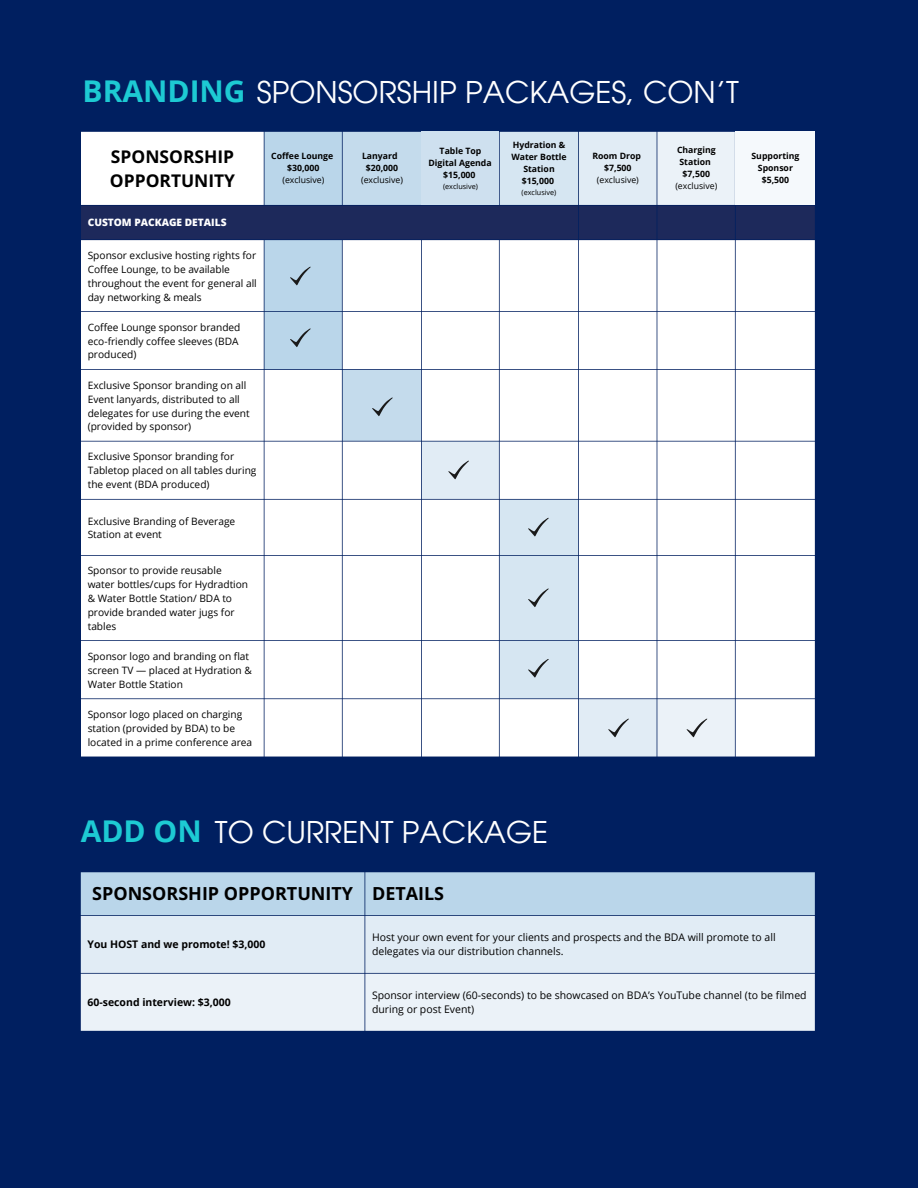
<style>
.page{position:relative;width:918px;height:1188px;background:#001f60}
.page>*{position:absolute;margin:0;border:0;box-sizing:border-box;transform-origin:0 0}
.t1{font:30px "ITC Avant Garde Pro";color:#fff}
.t2{font:700 18px "Open Sans";color:#000}
.t3{font:700 17.4px/24.2px "Open Sans";color:#000}
.t4{font:10.5px/14px "Open Sans";color:#000}
.t5{font:700 10.5px "Open Sans";color:#000}
.t6{font:10.2px/14px "Open Sans";color:#000}
.t7{font:800 10.2px "Open Sans";color:#fff}
.t8{font:700 8.7px/12.1px "Open Sans";color:#000;text-align:center}
.t9{font:8.7px "Open Sans";color:#000}
.t10{font:7.2px "Open Sans";color:#000}
.s1{font-family:"Open Sans";font-weight:700;color:#1dcad3}
</style>
<div class="page">
<div style="left:81px;top:441px;width:734px;height:316px;background:#fff"></div>
<svg style="left:422px;top:441px;width:235px;height:316px;background:#eef3f7"></svg>
<svg style="left:657px;top:441px;width:78px;height:316px;background:#f1f4f7"></svg>
<svg style="left:81px;top:132px;width:734px;height:309px;background:#d6dce6"></svg>
<svg style="left:448px;top:460px;width:21px;height:20px"></svg>
<svg style="left:528px;top:518px;width:21px;height:19px"></svg>
<svg style="left:528px;top:588px;width:21px;height:19px"></svg>
<svg style="left:528px;top:659px;width:21px;height:19px"></svg>
<svg style="left:81px;top:872px;width:734px;height:159px;background:#d6e5f1"></svg>
<svg style="left:608px;top:718px;width:21px;height:20px"></svg>
<svg style="left:686px;top:718px;width:22px;height:20px"></svg>
<p class="t1" style="left:83px;top:81px;width:658px"><span class="s1">BRANDING</span> SPONSORSHIP PACKAGES, CON’T</p>
<p class="t3" style="left:110px;top:144px;width:127px">SPONSORSHIP<br>OPPORTUNITY</p>
<p class="t8" style="left:271px;top:150px;width:63px">Coffee Lounge</p>
<p class="t8" style="left:287px;top:162px;width:34px">$30,000</p>
<p class="t9" style="left:282px;top:174px;width:43px">(exclusive)</p>
<p class="t7" style="left:88px;top:215px;width:140px">CUSTOM PACKAGE DETAILS</p>
<p class="t6" style="left:88px;top:248px;width:171px">Sponsor exclusive hosting rights for<br>Coffee Lounge, to be available throughout the event for general all day networking &amp; meals</p>
<p class="t6" style="left:88px;top:320px;width:154px">Coffee Lounge sponsor branded eco-friendly coffee sleeves (BDA produced)</p>
<p class="t6" style="left:88px;top:378px;width:163px">Exclusive Sponsor branding on all<br>Event lanyards, distributed to all delegates for use during the event (provided by sponsor)</p>
<p class="t6" style="left:88px;top:449px;width:148px">Exclusive Sponsor branding for</p>
<p class="t6" style="left:88px;top:463px;width:170px">Tabletop placed on all tables during the event (BDA produced)</p>
<p class="t6" style="left:88px;top:514px;width:149px">Exclusive Branding of Beverage</p>
<p class="t6" style="left:88px;top:528px;width:76px">Station at event</p>
<p class="t6" style="left:88px;top:563px;width:136px">Sponsor to provide reusable</p>
<p class="t6" style="left:88px;top:577px;width:162px">water bottles/cups for Hydradtion &amp; Water Bottle Station/ BDA to provide branded water jugs for tables</p>
<p class="t6" style="left:88px;top:649px;width:166px">Sponsor logo and branding on flat screen TV — placed at Hydration &amp;<br>Water Bottle Station</p>
<p class="t6" style="left:88px;top:707px;width:166px">Sponsor logo placed on charging station (provided by BDA) to be located in a prime conference area</p>
<p class="t8" style="left:362px;top:150px;width:38px">Lanyard $20,000</p>
<p class="t9" style="left:361px;top:174px;width:43px">(exclusive)</p>
<p class="t8" style="left:429px;top:145px;width:65px">Table Top<br>Digital Agenda</p>
<p class="t8" style="left:443px;top:169px;width:34px">$15,000</p>
<p class="t10" style="left:443px;top:182px;width:36px">(exclusive)</p>
<p class="t8" style="left:511px;top:139px;width:57px">Hydration &amp;<br>Water Bottle<br>Station</p>
<p class="t8" style="left:522px;top:175px;width:34px">$15,000</p>
<p class="t10" style="left:522px;top:188px;width:36px">(exclusive)</p>
<p class="t8" style="left:592px;top:150px;width:50px">Room Drop</p>
<p class="t8" style="left:604px;top:162px;width:29px">$7,500</p>
<p class="t9" style="left:597px;top:174px;width:43px">(exclusive)</p>
<p class="t8" style="left:677px;top:144px;width:40px;text-align:left">Charging<br>Station</p>
<p class="t8" style="left:683px;top:168px;width:29px">$7,500</p>
<p class="t9" style="left:675px;top:180px;width:43px">(exclusive)</p>
<p class="t8" style="left:752px;top:150px;width:49px">Supporting<br>Sponsor</p>
<p class="t8" style="left:762px;top:174px;width:29px">$5,500</p>
<p class="t1" style="left:81px;top:821px;width:469px"><span class="s1">ADD ON</span> TO CURRENT PACKAGE</p>
<p class="t2" style="left:92px;top:881px;width:262px">SPONSORSHIP OPPORTUNITY</p>
<p class="t2" style="left:372px;top:881px;width:74px">DETAILS</p>
<p class="t5" style="left:88px;top:937px;width:179px">You HOST and we promote! $3,000</p>
<p class="t4" style="left:372px;top:930px;width:405px">Host your own event for your clients and prospects and the BDA will promote to all delegates via our distribution channels.</p>
<p class="t5" style="left:88px;top:995px;width:145px">60-second interview: $3,000</p>
<p class="t4" style="left:372px;top:988px;width:436px">Sponsor interview (60-seconds) to be showcased on BDA’s YouTube channel (to be filmed during or post Event)</p>
</div>
